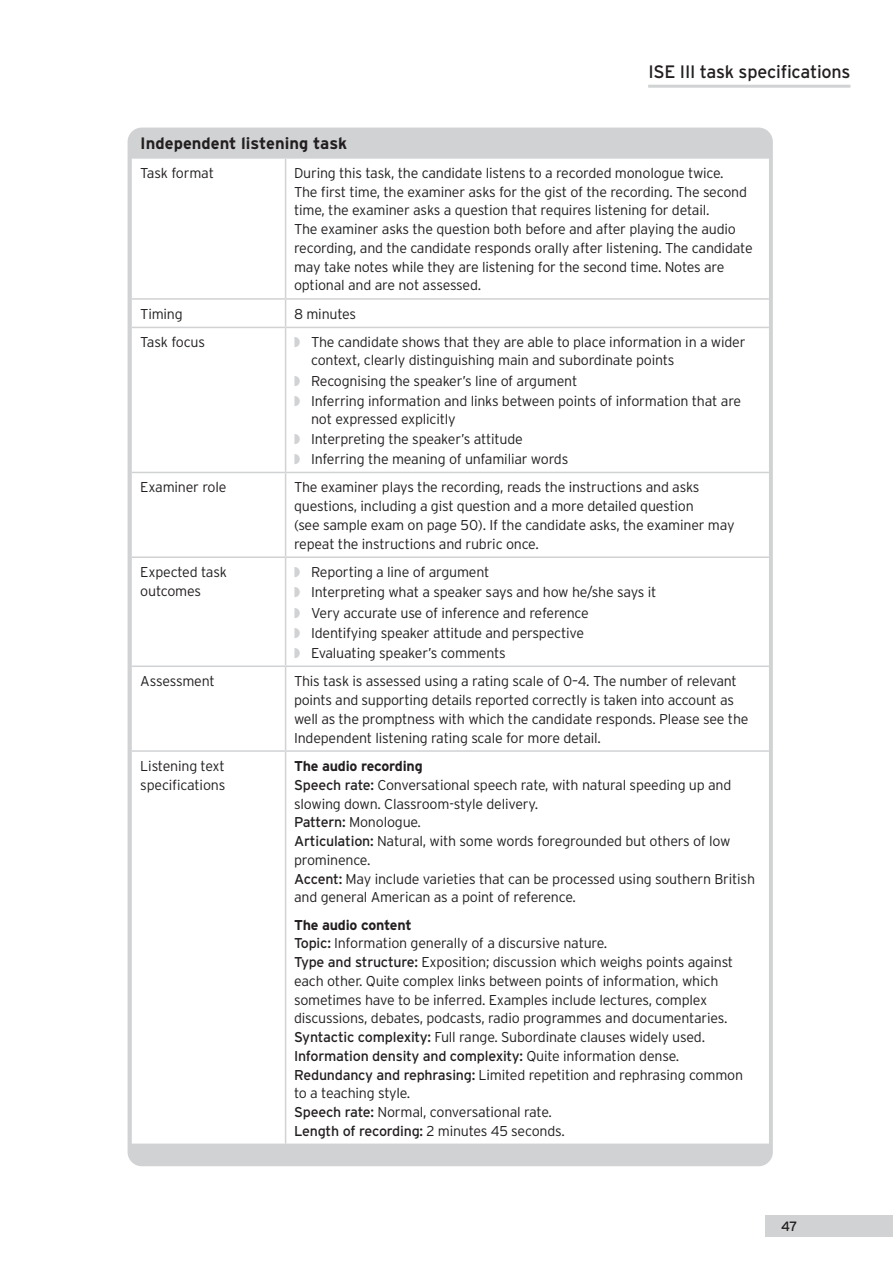
<style>
.page{position:relative;width:893px;height:1263px;background:#fff}
.page>*{position:absolute;margin:0;border:0;box-sizing:border-box;transform-origin:0 0}
.t1{font:18px "Interstate";letter-spacing:-.015em;color:#231f20}
.t2{font:700 16.5px "Interstate";color:#231f20}
.t3{font:300 14.25px/18.8px "Interstate";letter-spacing:-.015em;color:#231f20}
.t4{font:13.5px "Interstate";color:#231f20}
.s1{color:#d1d2d4}
.s2{font-weight:700}
.s3{font-weight:400}
</style>
<div class="page">
<div style="left:765px;top:1215px;width:128px;height:21px;background:#d1d2d4"></div>
<div style="left:129px;top:129px;width:642px;height:1036px;background:#d1d2d4;border-radius:13px"></div>
<div style="left:132px;top:159px;width:637px;height:984px;background:#fff"></div>
<hr style="left:285px;top:159px;width:1px;height:139px;background:#d1d2d4">
<hr style="left:132px;top:298px;width:154px;height:2px;background:#d1d2d4">
<hr style="left:286px;top:298px;width:483px;height:2px;background:#d1d2d4">
<svg style="left:285px;top:300px;width:1px;height:27px"></svg>
<hr style="left:132px;top:327px;width:154px;height:1px;background:#d1d2d4">
<hr style="left:286px;top:327px;width:483px;height:1px;background:#d1d2d4">
<hr style="left:285px;top:328px;width:1px;height:144px;background:#d1d2d4">
<hr style="left:132px;top:472px;width:154px;height:1px;background:#d1d2d4">
<hr style="left:286px;top:472px;width:483px;height:1px;background:#d1d2d4">
<hr style="left:285px;top:473px;width:1px;height:83px;background:#d1d2d4">
<hr style="left:132px;top:556px;width:154px;height:2px;background:#d1d2d4">
<hr style="left:286px;top:556px;width:483px;height:2px;background:#d1d2d4">
<hr style="left:285px;top:558px;width:1px;height:107px;background:#d1d2d4">
<hr style="left:132px;top:665px;width:154px;height:2px;background:#d1d2d4">
<hr style="left:286px;top:665px;width:483px;height:2px;background:#d1d2d4">
<hr style="left:285px;top:667px;width:1px;height:83px;background:#d1d2d4">
<hr style="left:132px;top:750px;width:154px;height:2px;background:#d1d2d4">
<hr style="left:286px;top:750px;width:483px;height:2px;background:#d1d2d4">
<hr style="left:285px;top:752px;width:1px;height:391px;background:#d1d2d4">
<hr style="left:648px;top:85px;width:202px;height:3px;background:#d1d2d4">
<p class="t1" style="left:648px;top:62px;width:203px">ISE III task specifications</p>
<p class="t2" style="left:140px;top:134px;width:208px">Independent listening task</p>
<p class="t3" style="left:140px;top:163px;width:75px">Task format</p>
<p class="t3" style="left:294px;top:163px;width:460px">During this task, the candidate listens to a recorded monologue twice.<br>The first time, the examiner asks for the gist of the recording. The second time, the examiner asks a question that requires listening for detail.<br>The examiner asks the question both before and after playing the audio recording, and the candidate responds orally after listening. The candidate may take notes while they are listening for the second time. Notes are optional and are not assessed.</p>
<p class="t3" style="left:140px;top:304px;width:44px">Timing</p>
<p class="t3" style="left:294px;top:304px;width:64px">8 minutes</p>
<p class="t3" style="left:140px;top:333px;width:66px">Task focus</p>
<p class="t3" style="left:311px;top:333px;width:436px;line-height:18px;text-indent:-17px"><span class="s1">◗</span> The candidate shows that they are able to place information in a wider context, clearly distinguishing main and subordinate points</p>
<p class="t3" style="left:294px;top:370px;width:449px;line-height:20.1px"><span class="s1">◗</span> Recognising the speaker’s line of argument<br><span class="s1">◗</span> Inferring information and links between points of information that are</p>
<p class="t3" style="left:294px;top:408px;width:276px;line-height:20.1px;text-indent:17px">not expressed explicitly<br><span class="s1">◗</span> Interpreting the speaker’s attitude<br><span class="s1">◗</span> Inferring the meaning of unfamiliar words</p>
<p class="t3" style="left:140px;top:478px;width:88px">Examiner role</p>
<p class="t3" style="left:294px;top:478px;width:442px">The examiner plays the recording, reads the instructions and asks questions, including a gist question and a more detailed question<br>(see sample exam on page 50). If the candidate asks, the examiner may repeat the instructions and rubric once.</p>
<p class="t3" style="left:140px;top:563px;width:88px">Expected task outcomes</p>
<p class="t3" style="left:294px;top:562px;width:364px;line-height:20.1px"><span class="s1">◗</span> Reporting a line of argument<br><span class="s1">◗</span> Interpreting what a speaker says and how he/she says it <span class="s1">◗</span> Very accurate use of inference and reference<br><span class="s1">◗</span> Identifying speaker attitude and perspective<br><span class="s1">◗</span> Evaluating speaker’s comments</p>
<p class="t3" style="left:140px;top:672px;width:76px">Assessment</p>
<p class="t3" style="left:294px;top:672px;width:456px">This task is assessed using a rating scale of 0–4. The number of relevant points and supporting details reported correctly is taken into account as well as the promptness with which the candidate responds. Please see the Independent listening rating scale for more detail.</p>
<p class="t3" style="left:140px;top:756px;width:87px">Listening text specifications</p>
<p class="t3" style="left:294px;top:756px;width:463px"><span class="s2">The audio recording<br></span><span class="s3">Speech rate:</span> Conversational speech rate, with natural speeding up and slowing down. Classroom-style delivery.<br><span class="s3">Pattern:</span> Monologue.<br><span class="s3">Articulation:</span> Natural, with some words foregrounded but others of low prominence.<br><span class="s3">Accent:</span> May include varieties that can be processed using southern British and general American as a point of reference.</p>
<p class="t3" style="left:294px;top:915px;width:451px"><span class="s2">The audio content<br></span><span class="s3">Topic:</span> Information generally of a discursive nature.<br><span class="s3">Type and structure:</span> Exposition; discussion which weighs points against each other. Quite complex links between points of information, which sometimes have to be inferred. Examples include lectures, complex discussions, debates, podcasts, radio programmes and documentaries.<br><span class="s3">Syntactic complexity:</span> Full range. Subordinate clauses widely used.<br><span class="s3">Information density and complexity:</span> Quite information dense.<br><span class="s3">Redundancy and rephrasing:</span> Limited repetition and rephrasing common to a teaching style.<br><span class="s3">Speech rate:</span> Normal, conversational rate.<br><span class="s3">Length of recording:</span> 2 minutes 45 seconds.</p>
<p class="t4" style="left:781px;top:1219px;width:18px">47</p>
</div>
